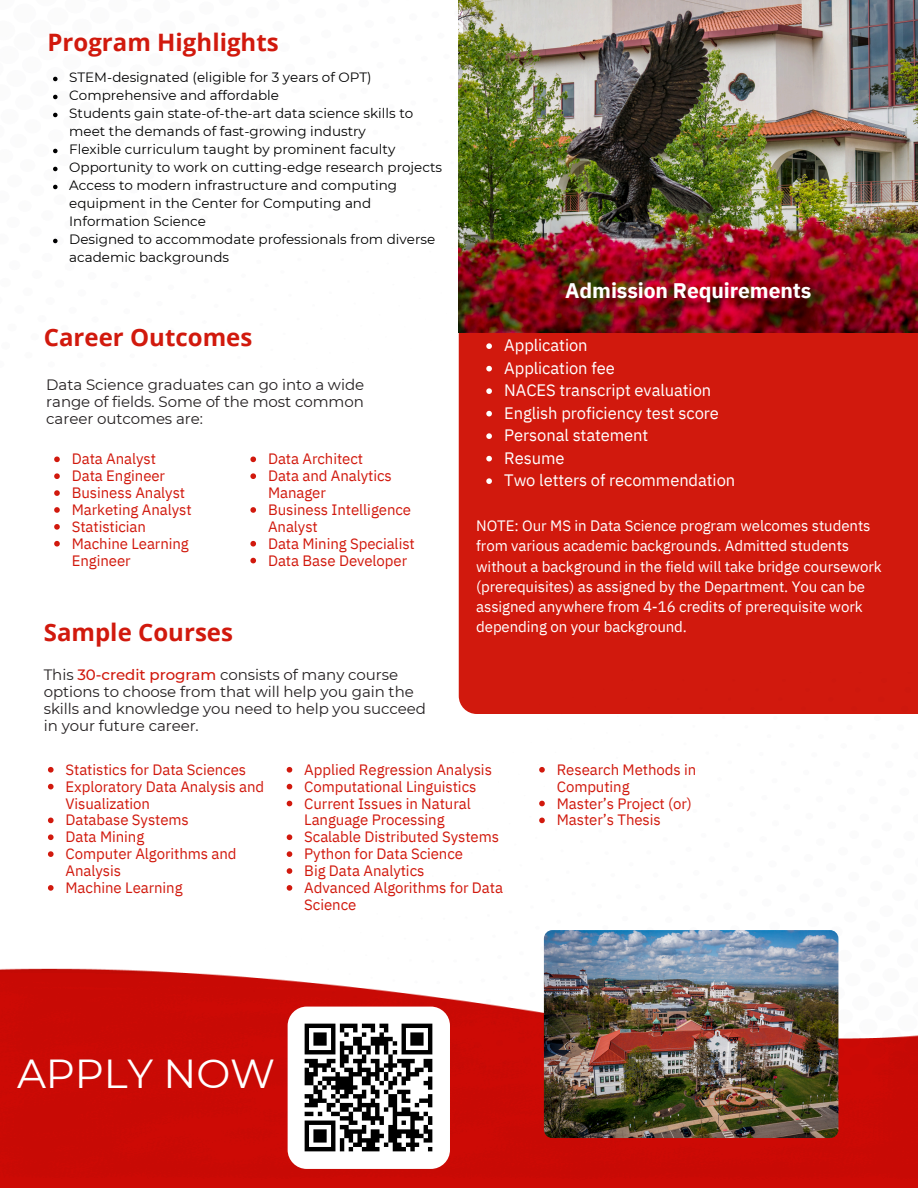
<style>
.page{position:relative;width:918px;height:1188px;background:#fff}
.page>*{position:absolute;margin:0;border:0;box-sizing:border-box;transform-origin:0 0}
.t1{font:40.5px "Montserrat";letter-spacing:-.005em;color:#fff}
.t2{font:700 24px "Open Sans";color:#d1190d}
.t3{font:700 21px "IBM Plex Sans";letter-spacing:-.005em;color:#fff}
.t4{font:16.5px "IBM Plex Sans";letter-spacing:-.005em;color:#fff}
.t5{font:15px/16.8px "IBM Plex Sans";letter-spacing:-.005em;color:#d1190d}
.t6{font:15px/20.2px "IBM Plex Sans";letter-spacing:-.005em;color:#fff}
.t7{font:15px/16.8px "Montserrat";letter-spacing:-.005em;color:#231f20}
.t8{font:13.5px/18px "Montserrat";color:#000}
.s1{font-weight:500;color:#d1190d}
</style>
<div class="page">
<div style="left:0;top:968px;width:918px;height:220px;background:#c90a05"></div>
<div style="left:459px;top:333px;width:459px;height:340px;background:#d1190d"></div>
<img style="left:459px;top:0;width:459px;height:333px">
<svg style="left:48px;top:767px;width:6px;height:6px"></svg>
<svg style="left:48px;top:784px;width:6px;height:5px"></svg>
<svg style="left:48px;top:818px;width:6px;height:5px"></svg>
<svg style="left:48px;top:834px;width:6px;height:6px"></svg>
<svg style="left:48px;top:851px;width:6px;height:6px"></svg>
<svg style="left:48px;top:885px;width:6px;height:6px"></svg>
<img style="left:544px;top:930px;width:294px;height:208px;border-radius:8px">
<svg style="left:486px;top:343px;width:6px;height:6px"></svg>
<svg style="left:486px;top:366px;width:6px;height:5px"></svg>
<svg style="left:486px;top:388px;width:6px;height:6px"></svg>
<svg style="left:486px;top:411px;width:6px;height:5px"></svg>
<svg style="left:486px;top:433px;width:6px;height:6px"></svg>
<svg style="left:486px;top:456px;width:6px;height:5px"></svg>
<svg style="left:486px;top:478px;width:6px;height:6px"></svg>
<img style="left:140px;top:673px;width:778px;height:401px">
<img style="left:288px;top:1007px;width:162px;height:162px;border-radius:19px">
<svg style="left:54px;top:457px;width:6px;height:5px"></svg>
<svg style="left:54px;top:473px;width:6px;height:6px"></svg>
<svg style="left:54px;top:490px;width:6px;height:6px"></svg>
<svg style="left:54px;top:507px;width:6px;height:6px"></svg>
<svg style="left:54px;top:524px;width:6px;height:6px"></svg>
<svg style="left:54px;top:541px;width:6px;height:6px"></svg>
<svg style="left:250px;top:457px;width:6px;height:5px"></svg>
<svg style="left:250px;top:473px;width:6px;height:6px"></svg>
<svg style="left:250px;top:507px;width:6px;height:6px"></svg>
<svg style="left:250px;top:541px;width:6px;height:6px"></svg>
<svg style="left:250px;top:558px;width:6px;height:5px"></svg>
<svg style="left:53px;top:77px;width:5px;height:4px"></svg>
<svg style="left:53px;top:95px;width:5px;height:4px"></svg>
<svg style="left:53px;top:113px;width:5px;height:4px"></svg>
<svg style="left:53px;top:149px;width:5px;height:4px"></svg>
<svg style="left:53px;top:167px;width:5px;height:4px"></svg>
<svg style="left:53px;top:185px;width:5px;height:4px"></svg>
<svg style="left:53px;top:239px;width:5px;height:4px"></svg>
<p class="t2" style="left:47px;top:26px;width:233px">Program Highlights</p>
<p class="t8" style="left:69px;top:69px;width:304px">STEM-designated (eligible for 3 years of OPT)</p>
<p class="t8" style="left:69px;top:87px;width:211px">Comprehensive and affordable</p>
<p class="t8" style="left:69px;top:105px;width:346px">Students gain state-of-the-art data science skills to meet the demands of fast-growing industry</p>
<p class="t8" style="left:69px;top:141px;width:328px">Flexible curriculum taught by prominent faculty</p>
<p class="t8" style="left:69px;top:159px;width:374px">Opportunity to work on cutting-edge research projects</p>
<p class="t8" style="left:69px;top:177px;width:329px">Access to modern infrastructure and computing equipment in the Center for Computing and<br>Information Science</p>
<p class="t8" style="left:69px;top:231px;width:367px">Designed to accommodate professionals from diverse academic backgrounds</p>
<h2 class="t2" style="left:44px;top:321px;width:210px">Career Outcomes</h2>
<p class="t7" style="left:46px;top:377px;width:319px;text-align:justify">Data Science graduates can go into a wide range of fields. Some of the most common career outcomes are:</p>
<p class="t5" style="left:72px;top:450px;width:86px">Data Analyst</p>
<p class="t5" style="left:72px;top:467px;width:95px">Data Engineer</p>
<p class="t5" style="left:72px;top:484px;width:115px">Business Analyst</p>
<p class="t5" style="left:72px;top:501px;width:121px">Marketing Analyst</p>
<p class="t5" style="left:72px;top:518px;width:76px">Statistician</p>
<p class="t5" style="left:72px;top:535px;width:119px">Machine Learning<br>Engineer</p>
<p class="t5" style="left:268px;top:450px;width:97px">Data Architect</p>
<p class="t5" style="left:268px;top:467px;width:125px">Data and Analytics<br>Manager</p>
<p class="t5" style="left:268px;top:501px;width:145px">Business Intelligence<br>Analyst</p>
<p class="t5" style="left:268px;top:535px;width:148px">Data Mining Specialist</p>
<p class="t5" style="left:268px;top:552px;width:141px">Data Base Developer</p>
<h4 class="t2" style="left:44px;top:615px;width:191px">Sample Courses</h4>
<p class="t3" style="left:565px;top:277px;width:248px">Admission Requirements</p>
<p class="t4" style="left:504px;top:334px;width:85px">Application</p>
<p class="t4" style="left:504px;top:357px;width:112px">Application fee</p>
<p class="t4" style="left:504px;top:379px;width:208px">NACES transcript evaluation</p>
<p class="t4" style="left:504px;top:402px;width:216px">English proficiency test score</p>
<p class="t4" style="left:504px;top:424px;width:146px">Personal statement</p>
<p class="t4" style="left:504px;top:447px;width:62px">Resume</p>
<p class="t4" style="left:504px;top:469px;width:232px">Two letters of recommendation</p>
<p class="t6" style="left:476px;top:515px;width:407px">NOTE: Our MS in Data Science program welcomes students from various academic backgrounds. Admitted students without a background in the field will take bridge coursework (prerequisites) as assigned by the Department. You can be assigned anywhere from 4-16 credits of prerequisite work depending on your background.</p>
<p class="t7" style="left:44px;top:667px;width:384px">This <span class="s1">30-credit program</span> consists of many course options to choose from that will help you gain the skills and knowledge you need to help you succeed in your future career.</p>
<p class="t5" style="left:66px;top:761px;width:182px">Statistics for Data Sciences</p>
<p class="t5" style="left:66px;top:778px;width:200px">Exploratory Data Analysis and<br>Visualization</p>
<p class="t5" style="left:66px;top:811px;width:125px">Database Systems</p>
<p class="t5" style="left:66px;top:828px;width:80px">Data Mining</p>
<p class="t5" style="left:66px;top:845px;width:173px">Computer Algorithms and<br>Analysis</p>
<h2 class="t5" style="left:66px;top:879px;width:119px">Machine Learning</h2>
<p class="t5" style="left:304px;top:761px;width:189px">Applied Regression Analysis</p>
<h3 class="t5" style="left:304px;top:778px;width:174px">Computational Linguistics</h3>
<p class="t5" style="left:304px;top:795px;width:168px">Current Issues in Natural<br>Language Processing</p>
<p class="t5" style="left:304px;top:828px;width:196px">Scalable Distributed Systems</p>
<p class="t5" style="left:304px;top:845px;width:160px">Python for Data Science</p>
<p class="t5" style="left:304px;top:862px;width:122px">Big Data Analytics</p>
<p class="t5" style="left:304px;top:879px;width:200px">Advanced Algorithms for Data<br>Science</p>
<p class="t5" style="left:557px;top:761px;width:141px">Research Methods in<br>Computing</p>
<h4 class="t5" style="left:557px;top:795px;width:137px">Master’s Project (or)</h4>
<h4 class="t5" style="left:557px;top:811px;width:106px">Master’s Thesis</h4>
<p class="t1" style="left:17px;top:1049px;width:260px">APPLY NOW</p>
</div>
